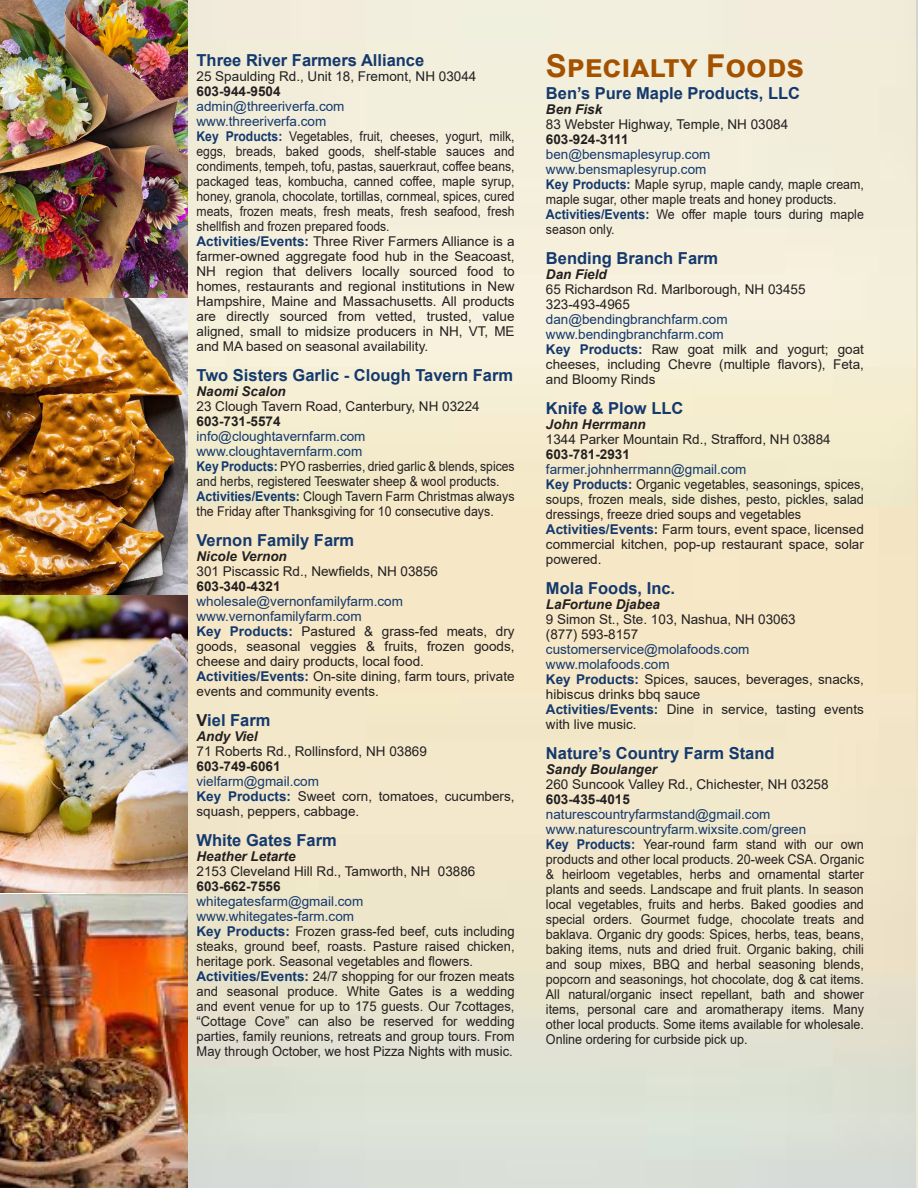
<style>
.page{position:relative;width:918px;height:1188px;background:#fff}
.page>*{position:absolute;margin:0;border:0;box-sizing:border-box;transform-origin:0 0}
.t1{font:700 31.5px "Arial";color:#a45100}
.t2{font:700 16.5px "Arial";color:#14396d}
.t3{font:13.5px/15px "Arial";color:#231f20;text-align:justify}
.t4{font:13.5px/15px "Arial";color:#231f20;text-align:justify;scale:.93 1}
.t5{font:13.5px "Arial";color:#14396d}
.t6{font:13.5px/15px "Arial";color:#231f20;text-align:justify;scale:.9 1}
.t7{font:13.5px/15px "Arial";color:#231f20;text-align:justify;scale:.96 1}
.t8{font:13.5px/15px "Arial";color:#231f20;scale:.92 1}
.t9{font:13.5px/15px "Arial";color:#231f20;text-align:justify;scale:.94 1}
.t10{font:italic 700 13.5px "Arial";color:#231f20}
.t11{font:700 13.5px "Arial";color:#231f20}
.s1{font-weight:700;color:#14396d}
.s2{color:#231f20}
</style>
<div class="page">
<img style="left:86px;top:0;width:832px;height:1188px">
<img style="left:0;top:0;width:187px;height:892px">
<img style="left:0;top:894px;width:187px;height:294px">
<p class="t2" style="left:197px;top:49px;width:229px">Three River Farmers Alliance</p>
<p class="t3" style="left:197px;top:69px;width:281px">25 Spaulding Rd., Unit 18, Fremont, NH 03044</p>
<p class="t11" style="left:197px;top:82px;width:86px">603-944-9504</p>
<p class="t5" style="left:197px;top:97px;width:149px">admin@threeriverfa.com</p>
<p class="t5" style="left:197px;top:112px;width:131px">www.threeriverfa.com</p>
<p class="t6" style="left:197px;top:129px;width:355px"><span class="s1">Key Products:</span> Vegetables, fruit, cheeses, yogurt, milk, eggs, breads, baked goods, shelf-stable sauces and condiments, tempeh, tofu, pastas, sauerkraut, coffee beans, packaged teas, kombucha, canned coffee, maple syrup, honey, granola, chocolate, tortillas, cornmeal, spices, cured meats, frozen meats, fresh meats, fresh seafood, fresh shellfish and frozen prepared foods.</p>
<p class="t3" style="left:197px;top:234px;width:320px"><span class="s1">Activities/Events:</span> Three River Farmers Alliance is a farmer-owned aggregate food hub in the Seacoast, NH region that delivers locally sourced food to homes, restaurants and regional institutions in New Hampshire, Maine and Massachusetts. All products are directly sourced from vetted, trusted, value aligned, small to midsize producers in NH, VT, ME and MA based on seasonal availability.</p>
<p class="t2" style="left:197px;top:364px;width:318px">Two Sisters Garlic - Clough Tavern Farm</p>
<p class="t10" style="left:197px;top:382px;width:91px">Naomi Scalon</p>
<p class="t3" style="left:197px;top:399px;width:285px">23 Clough Tavern Road, Canterbury, NH 03224</p>
<p class="t11" style="left:197px;top:412px;width:86px">603-731-5574</p>
<p class="t5" style="left:197px;top:427px;width:171px">info@cloughtavernfarm.com</p>
<p class="t5" style="left:197px;top:442px;width:167px">www.cloughtavernfarm.com</p>
<p class="t6" style="left:197px;top:459px;width:355px"><span class="s1">Key Products:</span> PYO rasberries, dried garlic &amp; blends, spices and herbs, registered Teeswater sheep &amp; wool products.</p>
<p class="t8" style="left:197px;top:489px;width:347px"><span class="s1">Activities/Events:</span> Clough Tavern Farm Christmas always the Friday after Thanksgiving for 10 consecutive days.</p>
<p class="t2" style="left:197px;top:529px;width:159px">Vernon Family Farm</p>
<p class="t10" style="left:197px;top:547px;width:92px">Nicole Vernon</p>
<p class="t3" style="left:197px;top:564px;width:243px">301 Piscassic Rd., Newfields, NH 03856</p>
<p class="t11" style="left:197px;top:577px;width:86px">603-340-4321</p>
<p class="t5" style="left:197px;top:592px;width:208px">wholesale@vernonfamilyfarm.com</p>
<p class="t5" style="left:197px;top:607px;width:167px">www.vernonfamilyfarm.com</p>
<p class="t3" style="left:197px;top:624px;width:320px"><span class="s1">Key Products:</span> Pastured &amp; grass-fed meats, dry goods, seasonal veggies &amp; fruits, frozen goods, cheese and dairy products, local food.</p>
<p class="t3" style="left:197px;top:669px;width:320px"><span class="s1">Activities/Events:</span> On-site dining, farm tours, private events and community events.</p>
<p class="t2" style="left:197px;top:709px;width:75px"><span class="s2">V</span>iel Farm</p>
<p class="t10" style="left:197px;top:727px;width:63px">Andy Viel</p>
<p class="t3" style="left:197px;top:744px;width:232px">71 Roberts Rd., Rollinsford, NH 03869</p>
<p class="t11" style="left:197px;top:757px;width:86px">603-749-6061</p>
<p class="t5" style="left:197px;top:772px;width:124px">vielfarm@gmail.com</p>
<p class="t3" style="left:197px;top:789px;width:320px"><span class="s1">Key Products:</span> Sweet corn, tomatoes, cucumbers, squash, peppers, cabbage.</p>
<p class="t2" style="left:197px;top:829px;width:142px">White Gates Farm</p>
<p class="t10" style="left:197px;top:847px;width:101px">Heather Letarte</p>
<p class="t3" style="left:197px;top:864px;width:280px">2153 Cleveland Hill Rd., Tamworth, NH 03886</p>
<p class="t11" style="left:197px;top:877px;width:86px">603-662-7556</p>
<p class="t5" style="left:197px;top:892px;width:168px">whitegatesfarm@gmail.com</p>
<p class="t5" style="left:197px;top:907px;width:159px">www.whitegates-farm.com</p>
<p class="t7" style="left:197px;top:924px;width:333px"><span class="s1">Key Products:</span> Frozen grass-fed beef, cuts including steaks, ground beef, roasts. Pasture raised chicken, heritage pork. Seasonal vegetables and flowers.</p>
<p class="t7" style="left:197px;top:969px;width:333px"><span class="s1">Activities/Events:</span> 24/7 shopping for our frozen meats and seasonal produce. White Gates is a wedding and event venue for up to 175 guests. Our 7cottages, “Cottage Cove” can also be reserved for wedding parties, family reunions, retreats and group tours. From May through October, we host Pizza Nights with music.</p>
<p class="t1" style="left:546px;top:44px;width:260px">Specialty Foods</p>
<p class="t2" style="left:546px;top:82px;width:256px">Ben’s Pure Maple Products, LLC</p>
<p class="t10" style="left:546px;top:101px;width:58px">Ben Fisk</p>
<p class="t3" style="left:546px;top:117px;width:244px">83 Webster Highway, Temple, NH 03084</p>
<p class="t11" style="left:546px;top:130px;width:84px">603-924-3111</p>
<p class="t5" style="left:546px;top:145px;width:166px">ben@bensmaplesyrup.com</p>
<p class="t5" style="left:546px;top:160px;width:162px">www.bensmaplesyrup.com</p>
<p class="t8" style="left:546px;top:177px;width:347px"><span class="s1">Key Products:</span> Maple syrup, maple candy, maple cream, maple sugar, other maple treats and honey products.</p>
<p class="t8" style="left:546px;top:207px;width:347px"><span class="s1">Activities/Events:</span> We offer maple tours during maple season only.</p>
<p class="t2" style="left:546px;top:247px;width:174px">Bending Branch Farm</p>
<p class="t10" style="left:546px;top:266px;width:62px">Dan Field</p>
<p class="t3" style="left:546px;top:282px;width:261px">65 Richardson Rd. Marlborough, NH 03455</p>
<p class="t3" style="left:546px;top:297px;width:86px">323-493-4965</p>
<p class="t5" style="left:546px;top:310px;width:183px">dan@bendingbranchfarm.com</p>
<p class="t5" style="left:546px;top:325px;width:179px">www.bendingbranchfarm.com</p>
<p class="t3" style="left:546px;top:342px;width:320px"><span class="s1">Key Products:</span> Raw goat milk and yogurt; goat cheeses, including Chevre (multiple flavors), Feta, and Bloomy Rinds</p>
<p class="t2" style="left:546px;top:397px;width:139px">Knife &amp; Plow LLC</p>
<p class="t10" style="left:546px;top:416px;width:101px">John Herrmann</p>
<p class="t3" style="left:546px;top:432px;width:286px">1344 Parker Mountain Rd., Strafford, NH 03884</p>
<p class="t11" style="left:546px;top:445px;width:86px">603-781-2931</p>
<p class="t5" style="left:546px;top:460px;width:202px">farmer.johnherrmann@gmail.com</p>
<p class="t9" style="left:546px;top:477px;width:340px"><span class="s1">Key Products:</span> Organic vegetables, seasonings, spices, soups, frozen meals, side dishes, pesto, pickles, salad dressings, freeze dried soups and vegetables</p>
<p class="t3" style="left:546px;top:522px;width:320px"><span class="s1">Activities/Events:</span> Farm tours, event space, licensed commercial kitchen, pop-up restaurant space, solar powered.</p>
<p class="t2" style="left:546px;top:577px;width:131px">Mola Foods, Inc.</p>
<p class="t10" style="left:546px;top:596px;width:116px">LaFortune Djabea</p>
<p class="t3" style="left:546px;top:612px;width:251px">9 Simon St., Ste. 103, Nashua, NH 03063</p>
<p class="t3" style="left:546px;top:627px;width:94px">(877) 593-8157</p>
<p class="t5" style="left:546px;top:640px;width:205px">customerservice@molafoods.com</p>
<p class="t5" style="left:546px;top:655px;width:125px">www.molafoods.com</p>
<p class="t3" style="left:546px;top:672px;width:320px"><span class="s1">Key Products:</span> Spices, sauces, beverages, snacks, hibiscus drinks bbq sauce</p>
<p class="t3" style="left:546px;top:702px;width:320px"><span class="s1">Activities/Events:</span> Dine in service, tasting events with live music.</p>
<p class="t2" style="left:546px;top:742px;width:230px">Nature’s Country Farm Stand</p>
<p class="t10" style="left:546px;top:761px;width:113px">Sandy Boulanger</p>
<p class="t3" style="left:546px;top:777px;width:284px">260 Suncook Valley Rd., Chichester, NH 03258</p>
<p class="t11" style="left:546px;top:790px;width:86px">603-435-4015</p>
<p class="t5" style="left:546px;top:805px;width:226px">naturescountryfarmstand@gmail.com</p>
<p class="t5" style="left:546px;top:820px;width:262px">www.naturescountryfarm.wixsite.com/green</p>
<p class="t4" style="left:546px;top:837px;width:343px"><span class="s1">Key Products:</span> Year-round farm stand with our own products and other local products. 20-week CSA. Organic &amp; heirloom vegetables, herbs and ornamental starter plants and seeds. Landscape and fruit plants. In season local vegetables, fruits and herbs. Baked goodies and special orders. Gourmet fudge, chocolate treats and baklava. Organic dry goods: Spices, herbs, teas, beans, baking items, nuts and dried fruit. Organic baking, chili and soup mixes, BBQ and herbal seasoning blends, popcorn and seasonings, hot chocolate, dog &amp; cat items.<br>All natural/organic insect repellant, bath and shower items, personal care and aromatherapy items. Many other local products. Some items available for wholesale.<br>Online ordering for curbside pick up.</p>
</div>
